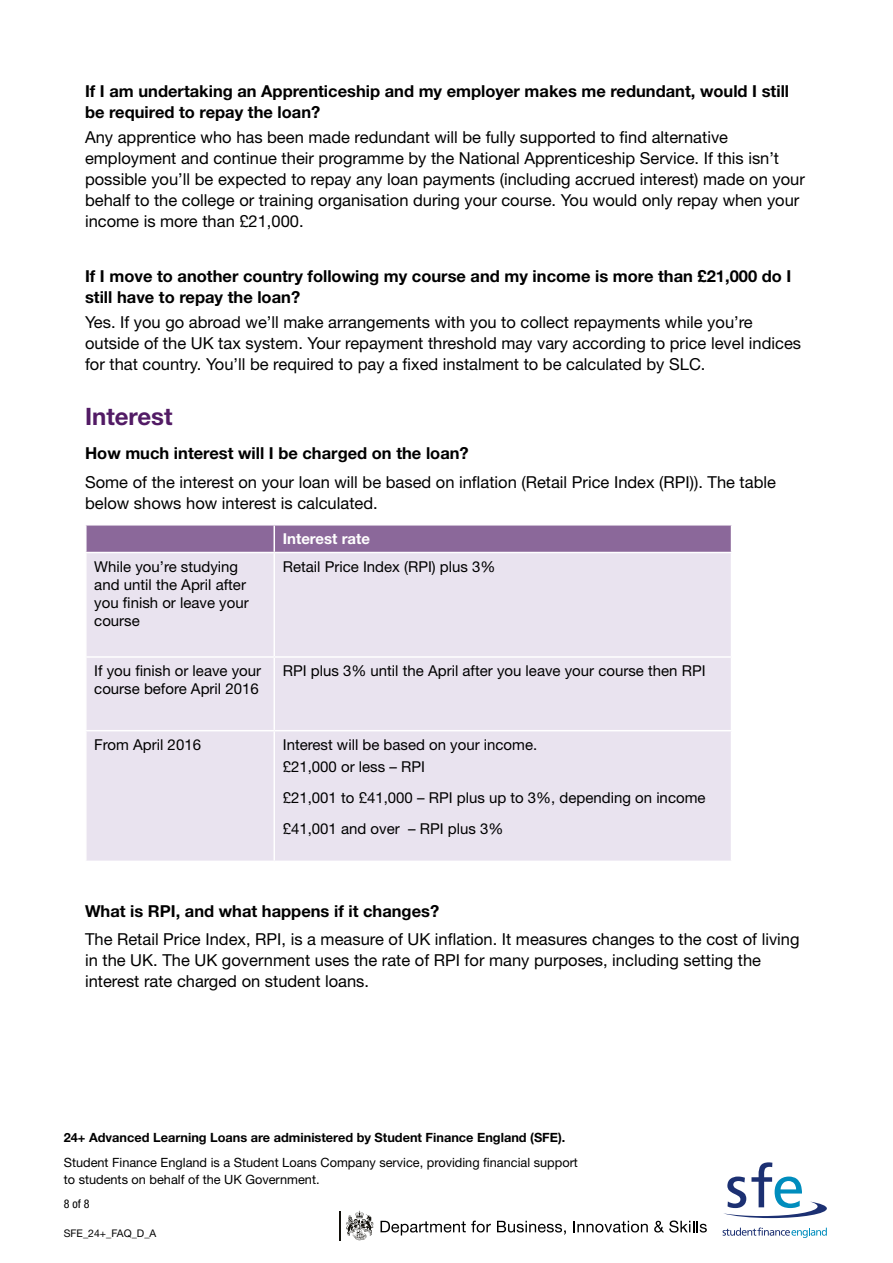
<style>
.page{position:relative;width:893px;height:1263px;background:#fff}
.page>*{position:absolute;margin:0;border:0;box-sizing:border-box;transform-origin:0 0}
._24__bullet{font:700 24px "Helvetica Neue LT Std";color:#521b65}
._24__bullet-2{font:16.5px/21px "Helvetica Neue LT Std";color:#000}
._24__bullet-3{font:700 16.5px/21px "Helvetica Neue LT Std";color:#000}
.t1{font:15px/18px "Helvetica Neue LT Std";color:#000}
.t2{font:700 15px "Helvetica Neue LT Std";color:#fff}
.t3{font:12.75px/16.5px "Helvetica Neue LT Std";color:#000}
.t4{font:700 12.75px "Helvetica Neue LT Std";color:#000}
.t5{font:condensed 12px "Helvetica Neue LT Std";color:#000}
.t6{font:10.5px "Helvetica Neue LT Std";color:#000}
</style>
<div class="page">
<div style="left:87px;top:553px;width:644px;height:308px;background:#e9e3ef"></div>
<svg style="left:86px;top:525px;width:646px;height:27px;background:#8e6d9d"></svg>
<hr style="left:274px;top:553px;width:1px;height:103px;background:#fff">
<hr style="left:85px;top:656px;width:189px;height:2px;background:#fff">
<hr style="left:274px;top:656px;width:458px;height:2px;background:#fff">
<hr style="left:274px;top:658px;width:1px;height:72px;background:#fff">
<hr style="left:85px;top:730px;width:189px;height:1px;background:#fff">
<hr style="left:274px;top:730px;width:458px;height:1px;background:#fff">
<hr style="left:274px;top:731px;width:1px;height:130px;background:#fff">
<svg style="left:380px;top:1220px;width:111px;height:15px"></svg>
<svg style="left:497px;top:1221px;width:69px;height:14px"></svg>
<svg style="left:573px;top:1221px;width:75px;height:11px"></svg>
<svg style="left:654px;top:1220px;width:53px;height:12px"></svg>
<svg style="left:339px;top:1211px;width:1px;height:29px"></svg>
<svg style="left:346px;top:1211px;width:28px;height:30px"></svg>
<svg style="left:724px;top:1162px;width:103px;height:56px"></svg>
<svg style="left:723px;top:1227px;width:104px;height:11px"></svg>
<p class="_24__bullet-3" style="left:85px;top:80px;width:706px">If I am undertaking an Apprenticeship and my employer makes me redundant, would I still be required to repay the loan?</p>
<p class="_24__bullet-2" style="left:85px;top:126px;width:721px">Any apprentice who has been made redundant will be fully supported to find alternative employment and continue their programme by the National Apprenticeship Service. If this isn’t possible you’ll be expected to repay any loan payments (including accrued interest) made on your behalf to the college or training organisation during your course. You would only repay when your income is more than £21,000.</p>
<p class="_24__bullet-3" style="left:85px;top:265px;width:708px">If I move to another country following my course and my income is more than £21,000 do I still have to repay the loan?</p>
<p class="_24__bullet-2" style="left:85px;top:312px;width:718px">Yes. If you go abroad we’ll make arrangements with you to collect repayments while you’re outside of the UK tax system. Your repayment threshold may vary according to price level indices for that country. You’ll be required to pay a fixed instalment to be calculated by SLC.</p>
<p class="_24__bullet" style="left:85px;top:401px;width:89px">Interest</p>
<p class="_24__bullet-3" style="left:85px;top:442px;width:385px">How much interest will I be charged on the loan?</p>
<p class="_24__bullet-2" style="left:85px;top:472px;width:692px">Some of the interest on your loan will be based on inflation (Retail Price Index (RPI)). The table below shows how interest is calculated.</p>
<p class="t2" style="left:283px;top:529px;width:89px">Interest rate</p>
<p class="t1" style="left:94px;top:557px;width:156px">While you’re studying and until the April after you finish or leave your course</p>
<p class="t1" style="left:283px;top:557px;width:214px">Retail Price Index (RPI) plus 3%</p>
<p class="t1" style="left:94px;top:662px;width:168px">If you finish or leave your course before April 2016</p>
<p class="t1" style="left:283px;top:662px;width:424px">RPI plus 3% until the April after you leave your course then RPI</p>
<p class="t1" style="left:94px;top:735px;width:108px">From April 2016</p>
<p class="t1" style="left:283px;top:735px;width:256px">Interest will be based on your income.</p>
<p class="t1" style="left:283px;top:758px;width:144px">£21,000 or less – RPI</p>
<p class="t1" style="left:283px;top:788px;width:424px">£21,001 to £41,000 – RPI plus up to 3%, depending on income</p>
<p class="t1" style="left:283px;top:819px;width:222px">£41,001 and over – RPI plus 3%</p>
<p class="_24__bullet-3" style="left:85px;top:900px;width:356px">What is RPI, and what happens if it changes?</p>
<p class="_24__bullet-2" style="left:85px;top:928px;width:716px">The Retail Price Index, RPI, is a measure of UK inflation. It measures changes to the cost of living in the UK. The UK government uses the rate of RPI for many purposes, including setting the interest rate charged on student loans.</p>
<p class="t4" style="left:64px;top:1130px;width:503px">24+ Advanced Learning Loans are administered by Student Finance England (SFE).</p>
<p class="t3" style="left:64px;top:1154px;width:516px">Student Finance England is a Student Loans Company service, providing financial support to students on behalf of the UK Government.</p>
<p class="t5" style="left:64px;top:1197px;width:27px">8 of 8</p>
<p class="t6" style="left:64px;top:1227px;width:94px">SFE_24+_FAQ_D_A</p>
</div>
